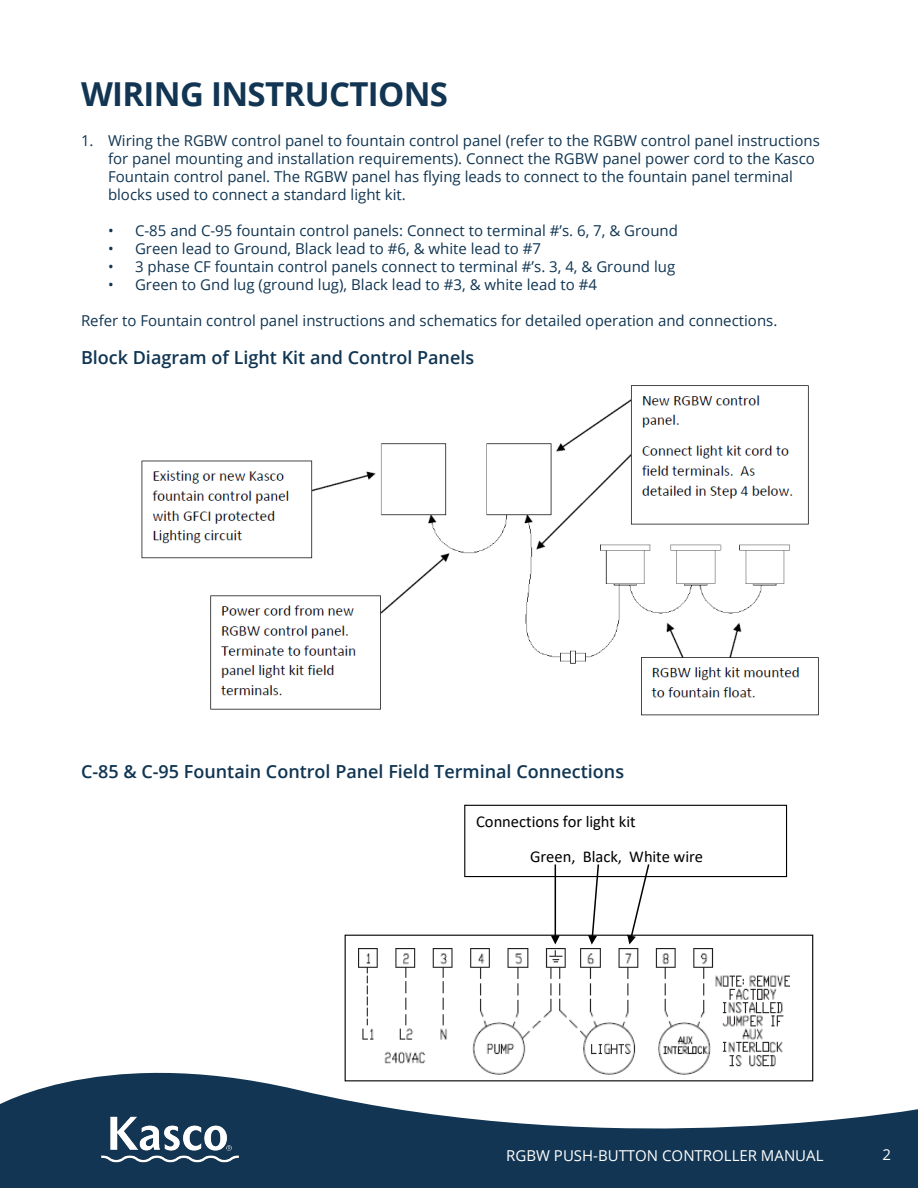
<style>
.page{position:relative;width:918px;height:1188px;background:#fff}
.page>*{position:absolute;margin:0;border:0;box-sizing:border-box;transform-origin:0 0}
.t1{font:700 33px "Open Sans";letter-spacing:-.02em;color:#113552}
.t2{font:600 18px "Open Sans";color:#103552}
.t3{font:16.5px/35.4px "Calibri";color:#000}
.t4{font:15px/18px "Open Sans";color:#103552}
.t5{font:15px "Open Sans";color:#fff}
</style>
<div class="page">
<svg style="left:0;top:1042px;width:918px;height:146px;fill:#113552"></svg>
<img style="left:101px;top:1113px;width:137px;height:53px">
<img style="left:359px;top:949px;width:430px;height:126px">
<div style="left:345px;top:935px;width:468px;height:146px;border:1px solid #000"></div>
<div style="left:464px;top:805px;width:323px;height:72px;border:1px solid #000"></div>
<hr style="left:555px;top:864px;width:1px;height:73px;background:#000">
<svg style="left:551px;top:936px;width:9px;height:9px"></svg>
<svg style="left:588px;top:864px;width:12px;height:81px"></svg>
<svg style="left:627px;top:864px;width:23px;height:81px"></svg>
<img style="left:141px;top:385px;width:678px;height:331px">
<div style="left:100px;top:372px;width:282px;height:61px;background:#fff"></div>
<h1 class="t1" style="left:81px;top:71px;width:369px">WIRING INSTRUCTIONS</h1>
<p class="t4" style="left:108px;top:132px;width:713px;text-indent:-27px">1. Wiring the RGBW control panel to fountain control panel (refer to the RGBW control panel instructions for panel mounting and installation requirements). Connect the RGBW panel power cord to the Kasco Fountain control panel. The RGBW panel has flying leads to connect to the fountain panel terminal blocks used to connect a standard light kit.</p>
<p class="t4" style="left:108px;top:222px;width:571px">• C-85 and C-95 fountain control panels: Connect to terminal #’s. 6, 7, &amp; Ground</p>
<p class="t4" style="left:108px;top:240px;width:434px">• Green lead to Ground, Black lead to #6, &amp; white lead to #7</p>
<p class="t4" style="left:108px;top:258px;width:569px">• 3 phase CF fountain control panels connect to terminal #’s. 3, 4, &amp; Ground lug</p>
<p class="t4" style="left:108px;top:276px;width:491px">• Green to Gnd lug (ground lug), Black lead to #3, &amp; white lead to #4</p>
<p class="t4" style="left:81px;top:312px;width:698px">Refer to Fountain control panel instructions and schematics for detailed operation and connections.</p>
<p class="t2" style="left:81px;top:345px;width:395px">Block Diagram of Light Kit and Control Panels</p>
<p class="t2" style="left:81px;top:760px;width:545px">C-85 &amp; C-95 Fountain Control Panel Field Terminal Connections</p>
<p class="t3" style="left:530px;top:803px;width:175px;text-indent:-54px">Connections for light kit<br>Green, Black, White wire</p>
<p class="t5" style="left:506px;top:1145px;width:319px">RGBW PUSH-BUTTON CONTROLLER MANUAL</p>
<p class="t5" style="left:882px;top:1145px;width:10px">2</p>
</div>
